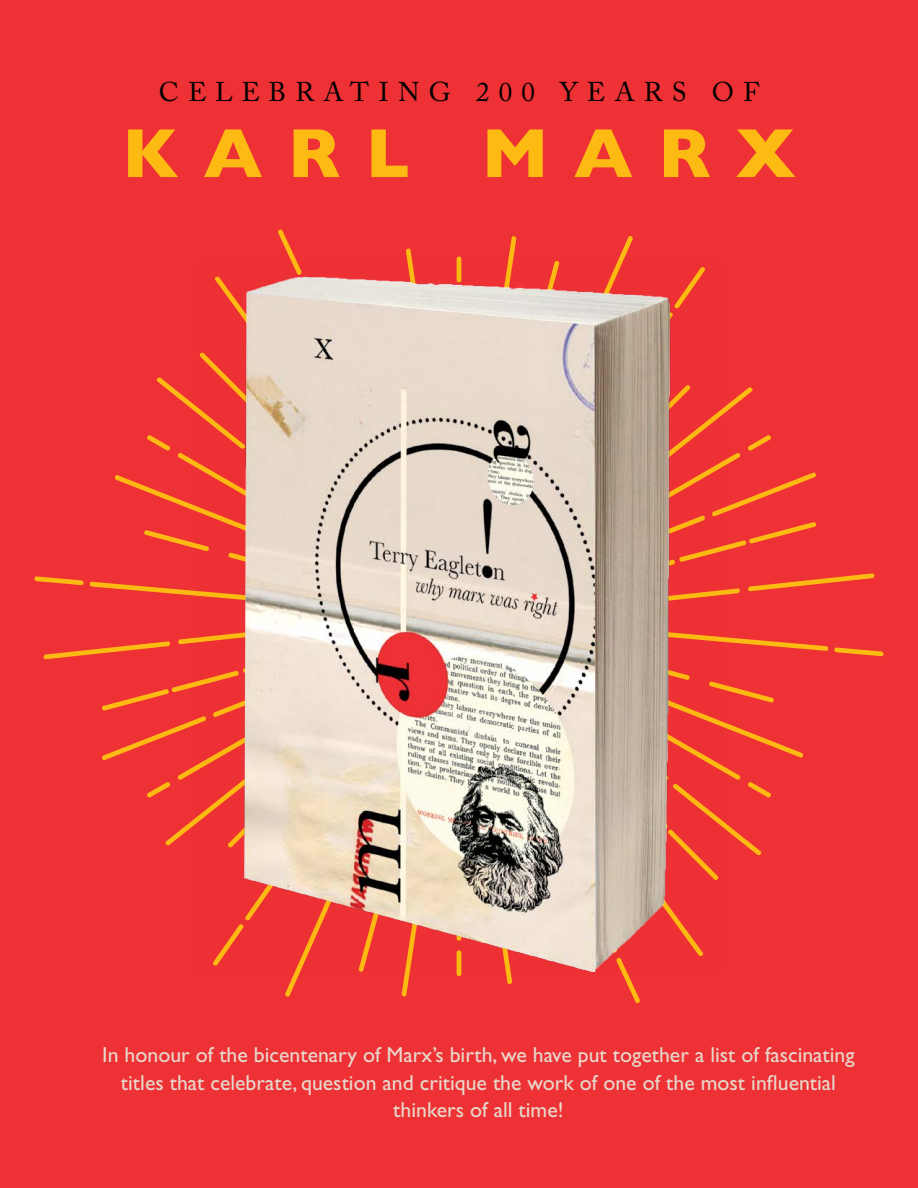
<style>
.page{position:relative;width:918px;height:1188px;background:#ee3135}
.page>*{position:absolute;margin:0;border:0;box-sizing:border-box;transform-origin:0 0}
.t1{font:700 70.35px "Gill Sans";letter-spacing:.36em;color:#fdba12}
.t2{font:27px "Adobe Caslon Pro";letter-spacing:.34em;color:#000}
.t3{font:21.75px/27.8px "Gill Sans Std";color:#e7d8cb;text-align:center}
</style>
<div class="page">
<svg style="left:457px;top:256px;width:4px;height:5px"></svg>
<svg style="left:457px;top:971px;width:4px;height:5px"></svg>
<svg style="left:34px;top:229px;width:378px;height:367px"></svg>
<svg style="left:43px;top:637px;width:367px;height:360px"></svg>
<svg style="left:505px;top:637px;width:379px;height:367px"></svg>
<svg style="left:508px;top:235px;width:367px;height:360px"></svg>
<img style="left:195px;top:261px;width:528px;height:710px">
<p class="t2" style="left:159px;top:76px;width:602px">CELEBRATING 200 YEARS OF</p>
<h1 class="t1" style="left:122px;top:112px;width:675px">KARL MARX</h1>
<p class="t3" style="left:102px;top:1041px;width:754px">In honour of the bicentenary of Marx’s birth, we have put together a list of fascinating titles that celebrate, question and critique the work of one of the most influential thinkers of all time!</p>
</div>
